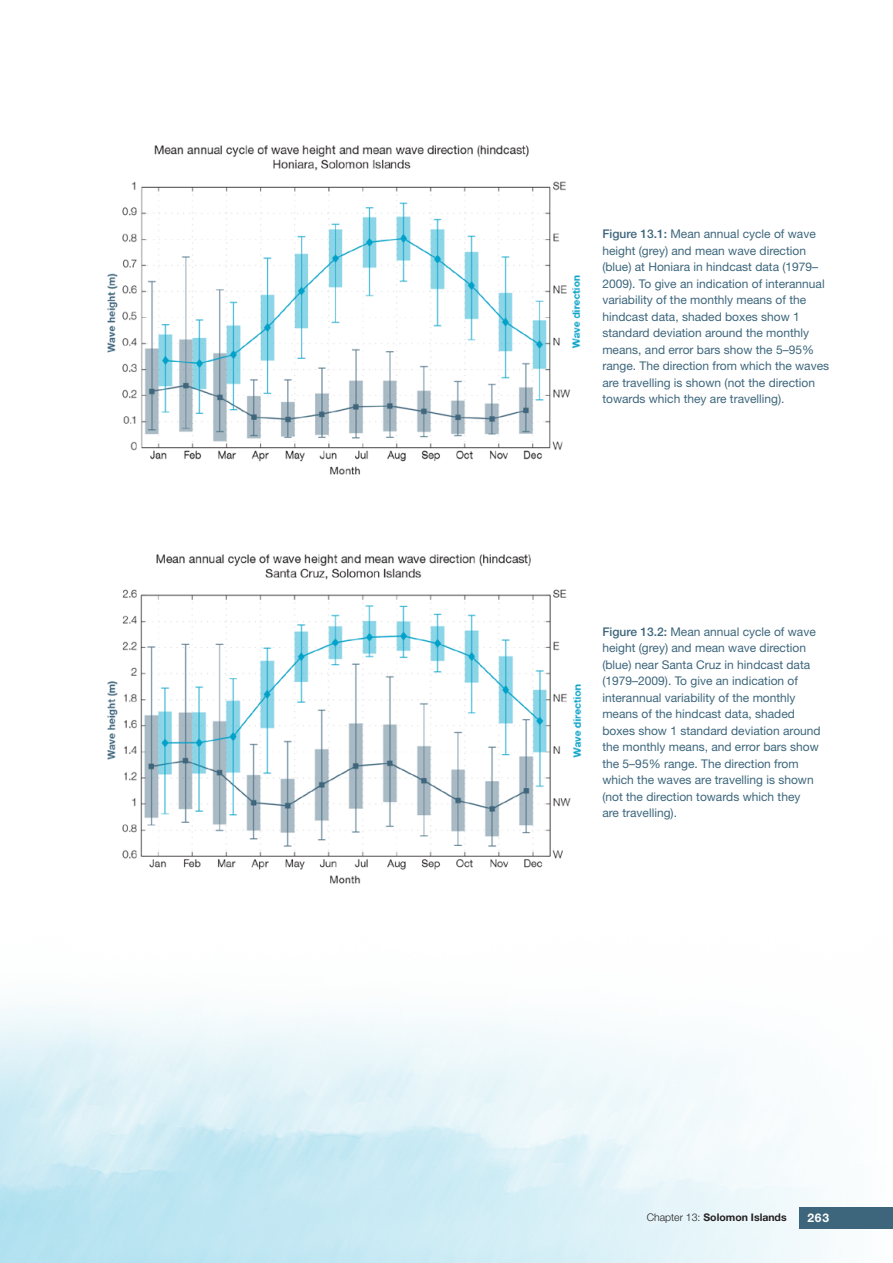
<style>
.page{position:relative;width:893px;height:1263px;background:#fff}
.page>*{position:absolute;margin:0;border:0;box-sizing:border-box;transform-origin:0 0}
.t1{font:12px/16.5px "Helvetica Neue";color:#3d667c}
.t2{font:700 12px "Helvetica Neue";color:#fff}
.t3{font:700 10.5px "Helvetica Neue";color:#231f20}
.s1{font-weight:500}
.s2{font-weight:300}
</style>
<div class="page">
<img style="left:0;top:1005px;width:893px;height:258px">
<img style="left:107px;top:145px;width:474px;height:330px">
<img style="left:107px;top:554px;width:475px;height:330px">
<div style="left:799px;top:1208px;width:94px;height:21px;background:#3d667c"></div>
<p class="t1" style="left:602px;top:225px;width:228px"><span class="s1">Figure 13.1:</span> Mean annual cycle of wave height (grey) and mean wave direction (blue) at Honiara in hindcast data (1979– 2009). To give an indication of interannual variability of the monthly means of the hindcast data, shaded boxes show 1 standard deviation around the monthly means, and error bars show the 5–95% range. The direction from which the waves are travelling is shown (not the direction towards which they are travelling).</p>
<p class="t1" style="left:602px;top:623px;width:220px"><span class="s1">Figure 13.2:</span> Mean annual cycle of wave height (grey) and mean wave direction (blue) near Santa Cruz in hindcast data (1979–2009). To give an indication of interannual variability of the monthly means of the hindcast data, shaded boxes show 1 standard deviation around the monthly means, and error bars show the 5–95% range. The direction from which the waves are travelling is shown (not the direction towards which they<br>are travelling).</p>
<p class="t3" style="left:647px;top:1211px;width:141px"><span class="s2">Chapter 13:</span> Solomon Islands</p>
<p class="t2" style="left:807px;top:1210px;width:23px">263</p>
</div>
